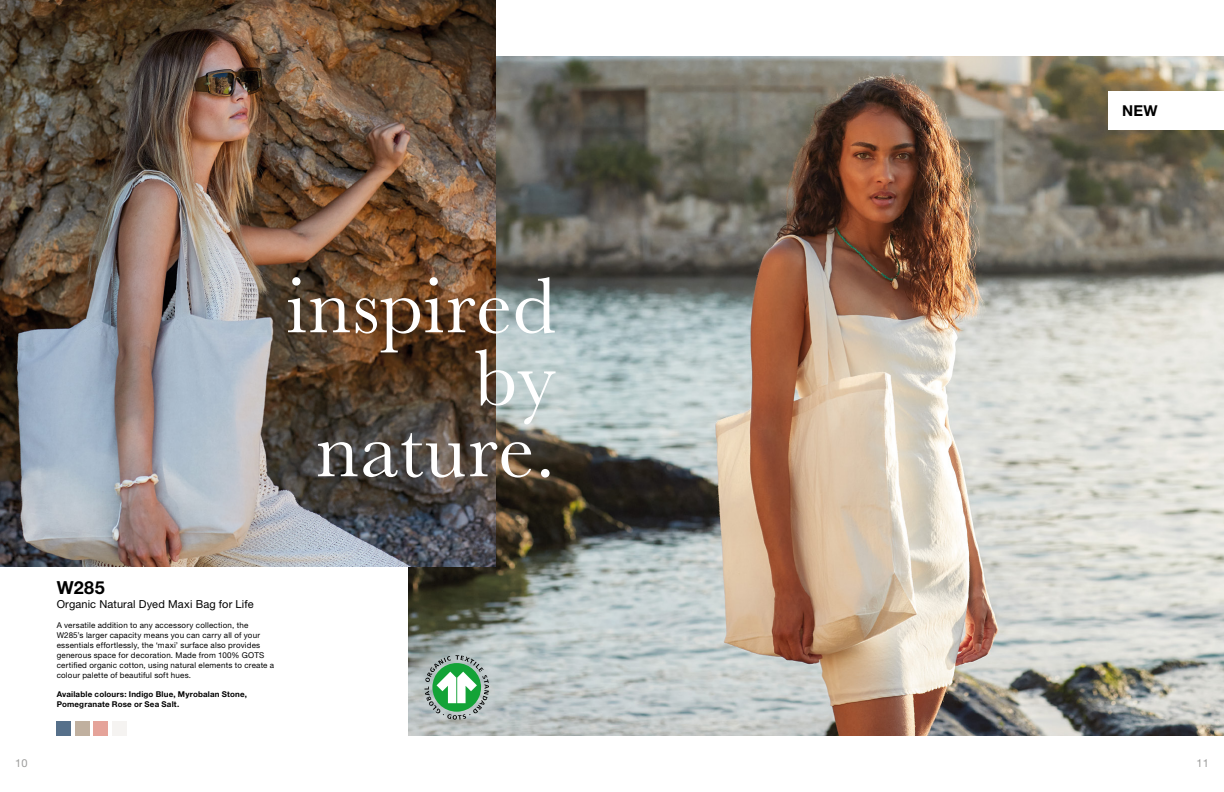
<style>
.page{position:relative;width:1224px;height:792px;background:#fff}
.page>*{position:absolute;margin:0;border:0;box-sizing:border-box;transform-origin:0 0}
.t1{font:82px/72px "Baskerville";letter-spacing:.01em;color:#fff;text-align:right}
.t2{font:700 18px "Helvetica Neue LT Pro";color:#000}
.t3{font:700 15px "Helvetica Neue LT Pro";color:#000}
.t4{font:11px "Helvetica Neue LT Pro";letter-spacing:.01em;color:#000}
.t5{font:11px "Helvetica Neue LT Pro";color:#9d9d9c}
.t6{font:8px/10px "Helvetica Neue LT Pro";letter-spacing:.025em;color:#000}
.t7{font:700 8px/10px "Helvetica Neue LT Pro";letter-spacing:.02em;color:#000}
</style>
<div class="page">
<img style="left:409px;top:57px;width:815px;height:678px">
<img style="left:0;top:0;width:496px;height:567px">
<svg style="left:425px;top:655px;width:64px;height:65px;background:#8ab799"></svg>
<div style="left:94px;top:721px;width:14px;height:14px;background:#e5a399"></div>
<div style="left:75px;top:721px;width:14px;height:14px;background:#c0b09f"></div>
<div style="left:112px;top:721px;width:14px;height:14px;background:#f5f3f1"></div>
<div style="left:57px;top:721px;width:14px;height:14px;background:#56708a"></div>
<div style="left:1108px;top:91px;width:116px;height:39px;background:#fff"></div>
<h1 class="t1" style="left:287px;top:271px;width:270px">inspired by nature.</h1>
<h2 class="t2" style="left:57px;top:576px;width:50px">W285</h2>
<h3 class="t4" style="left:57px;top:598px;width:198px">Organic Natural Dyed Maxi Bag for Life</h3>
<p class="t6" style="left:57px;top:620px;width:219px">A versatile addition to any accessory collection, the W285’s larger capacity means you can carry all of your essentials effortlessly, the ‘maxi’ surface also provides generous space for decoration. Made from 100% GOTS certified organic cotton, using natural elements to create a colour palette of beautiful soft hues.</p>
<p class="t7" style="left:57px;top:689px;width:192px">Available colours: Indigo Blue, Myrobalan Stone,<br>Pomegranate Rose or Sea Salt.</p>
<h3 class="t3" style="left:1122px;top:101px;width:37px">NEW</h3>
<h3 class="t5" style="left:15px;top:757px;width:14px">10</h3>
<h3 class="t5" style="left:1197px;top:757px;width:14px">11</h3>
</div>
